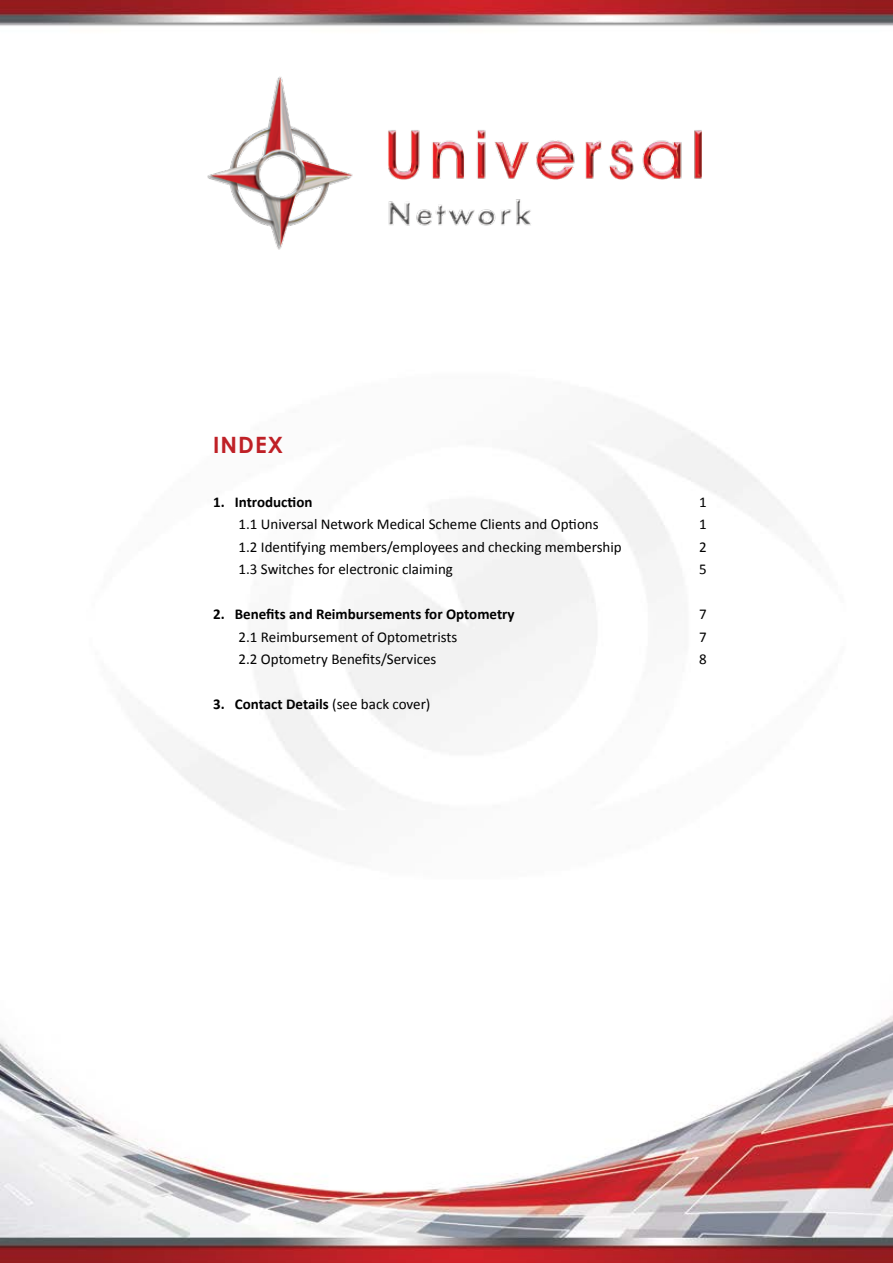
<style>
.page{position:relative;width:893px;height:1263px;background:#fff}
.page>*{position:absolute;margin:0;border:0;box-sizing:border-box;transform-origin:0 0}
.t1{font:700 22.5px "Century Gothic";letter-spacing:.05em;color:#bf2026}
.t2{font:15px "Calibri";color:#000}
.t3{font:700 15px "Calibri";color:#000}
.s1{font-weight:400}
</style>
<div class="page">
<img style="left:0;top:0;width:893px;height:1263px">
<img style="left:199px;top:68px;width:516px;height:187px">
<h1 class="t1" style="left:213px;top:428px;width:72px">INDEX</h1>
<p class="t3" style="left:213px;top:492px;width:101px">1. Introduction</p>
<p class="t2" style="left:699px;top:492px;width:9px">1</p>
<p class="t2" style="left:239px;top:515px;width:362px">1.1 Universal Network Medical Scheme Clients and Options</p>
<p class="t2" style="left:699px;top:515px;width:9px">1</p>
<p class="t2" style="left:239px;top:537px;width:385px">1.2 Identifying members/employees and checking membership</p>
<p class="t2" style="left:699px;top:537px;width:9px">2</p>
<p class="t2" style="left:239px;top:560px;width:216px">1.3 Switches for electronic claiming</p>
<p class="t2" style="left:699px;top:560px;width:9px">5</p>
<p class="t3" style="left:213px;top:604px;width:303px">2. Benefits and Reimbursements for Optometry</p>
<p class="t2" style="left:699px;top:605px;width:9px">7</p>
<p class="t2" style="left:239px;top:627px;width:220px">2.1 Reimbursement of Optometrists</p>
<p class="t2" style="left:699px;top:627px;width:9px">7</p>
<p class="t2" style="left:239px;top:650px;width:199px">2.2 Optometry Benefits/Services</p>
<p class="t2" style="left:699px;top:650px;width:9px">8</p>
<p class="t3" style="left:213px;top:694px;width:219px">3. Contact Details <span class="s1">(see back cover)</span></p>
</div>
